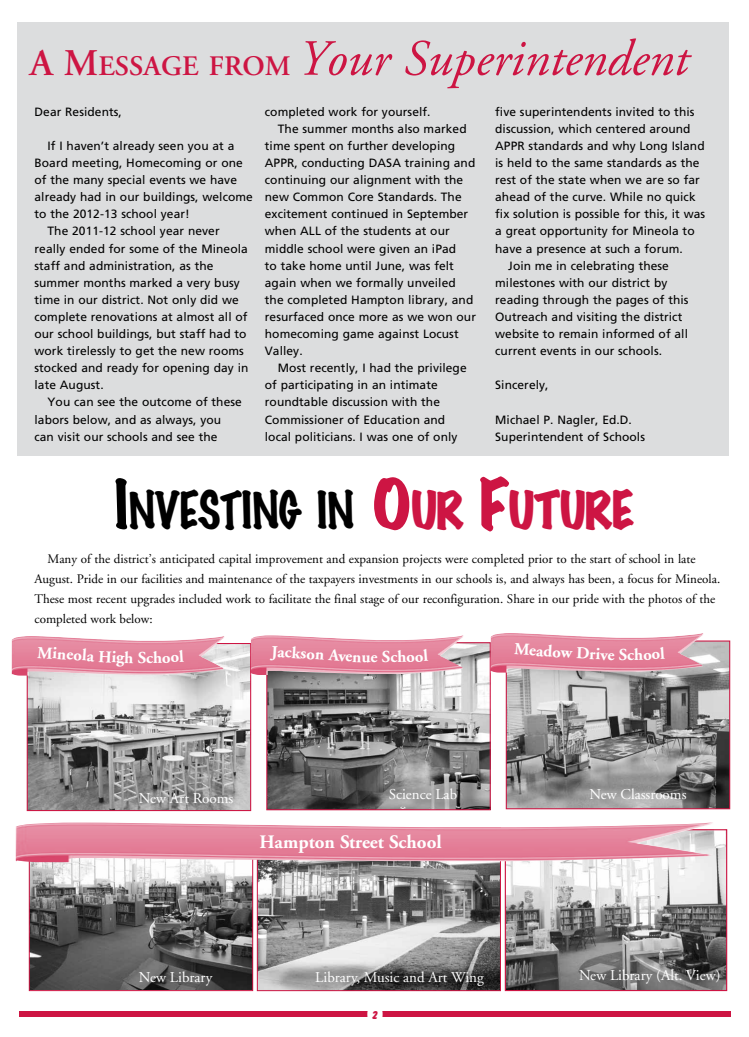
<style>
.page{position:relative;width:749px;height:1037px;background:#fff}
.page>*{position:absolute;margin:0;border:0;box-sizing:border-box;transform-origin:0 0}
.t1{font:italic 50.7px "Adobe Garamond";color:#cd1543}
.t2{font:100 46.5px "Marker Felt";letter-spacing:-.02em;color:#000}
.t3{font:700 19px "Adobe Garamond";color:#fff}
.t4{font:700 16.7px "Adobe Garamond";color:#fff}
.t5{font:15px "Adobe Garamond";color:#fff}
.t6{font:13px/20px "Adobe Garamond";color:#000}
.t7{font:12px/17.1px "Frutiger";letter-spacing:.005em;color:#000}
.t8{font:700 12px "Balloon D Extr";color:#cd1543}
.s1{font-weight:600;font-style:normal;font-size:37.6px}
.s2{font-weight:600;font-style:normal;font-size:28.2px}
.s3{font-size:62px}
.s4{font-weight:400;font-stretch:expanded;font-size:62px;color:#cd1543}
.s5{font-weight:400;font-stretch:expanded;color:#cd1543}
</style>
<div class="page">
<div style="left:19px;top:1011px;width:712px;height:5px;background:#cd1543"></div>
<div style="left:367px;top:1002px;width:16px;height:24px;background:#fff;border-radius:50%"></div>
<div style="left:17px;top:22px;width:711px;height:433px;background:#dcddde"></div>
<img style="left:29px;top:645px;width:220px;height:164px">
<div style="left:27px;top:643px;width:224px;height:168px;border:1px solid #cd1543"></div>
<img style="left:268px;top:644px;width:221px;height:164px">
<div style="left:266px;top:642px;width:225px;height:168px;border:1px solid #cd1543"></div>
<img style="left:508px;top:642px;width:220px;height:165px">
<div style="left:506px;top:640px;width:224px;height:169px;border:1px solid #cd1543"></div>
<img style="left:31px;top:862px;width:220px;height:127px">
<div style="left:29px;top:828px;width:224px;height:163px;border:1px solid #cd1543"></div>
<img style="left:507px;top:831px;width:218px;height:158px">
<div style="left:505px;top:829px;width:222px;height:162px;border:1px solid #cd1543"></div>
<img style="left:259px;top:862px;width:240px;height:127px">
<div style="left:257px;top:828px;width:244px;height:163px;border:1px solid #cd1543"></div>
<img style="left:16px;top:822px;width:697px;height:40px">
<img style="left:12px;top:636px;width:213px;height:39px">
<img style="left:251px;top:635px;width:213px;height:40px">
<img style="left:491px;top:633px;width:212px;height:39px">
<svg style="left:37px;top:646px;width:20px;height:13px"></svg>
<svg style="left:99px;top:650px;width:34px;height:17px"></svg>
<svg style="left:153px;top:650px;width:31px;height:13px"></svg>
<svg style="left:270px;top:645px;width:22px;height:15px"></svg>
<svg style="left:338px;top:654px;width:40px;height:8px"></svg>
<svg style="left:391px;top:649px;width:37px;height:13px"></svg>
<svg style="left:514px;top:643px;width:22px;height:13px"></svg>
<svg style="left:576px;top:647px;width:38px;height:13px"></svg>
<svg style="left:628px;top:646px;width:37px;height:14px"></svg>
<h1 class="t1" style="left:30px;top:32px;width:658px"><span class="s1">A M</span><span class="s2">ESSAGE FROM</span> Your Superintendent</h1>
<p class="t7" style="left:35px;top:103px;width:89px">Dear Residents,</p>
<p class="t7" style="left:48px;top:137px;width:188px">If I haven’t already seen you at a</p>
<p class="t7" style="left:35px;top:154px;width:210px">Board meeting, Homecoming or one</p>
<p class="t7" style="left:35px;top:171px;width:204px">of the many special events we have</p>
<p class="t7" style="left:35px;top:188px;width:220px">already had in our buildings, welcome</p>
<p class="t7" style="left:35px;top:205px;width:157px">to the 2012-13 school year!</p>
<p class="t7" style="left:48px;top:223px;width:174px">The 2011-12 school year never</p>
<p class="t7" style="left:35px;top:240px;width:215px">really ended for some of the Mineola</p>
<p class="t7" style="left:35px;top:257px;width:180px">staff and administration, as the</p>
<p class="t7" style="left:35px;top:274px;width:207px">summer months marked a very busy</p>
<p class="t7" style="left:35px;top:291px;width:206px">time in our district. Not only did we</p>
<p class="t7" style="left:35px;top:308px;width:214px">complete renovations at almost all of</p>
<p class="t7" style="left:35px;top:325px;width:214px">our school buildings, but staff had to</p>
<p class="t7" style="left:35px;top:342px;width:211px">work tirelessly to get the new rooms</p>
<p class="t7" style="left:35px;top:359px;width:215px">stocked and ready for opening day in</p>
<p class="t7" style="left:35px;top:376px;width:71px">late August.</p>
<p class="t7" style="left:48px;top:394px;width:196px">You can see the outcome of these</p>
<p class="t7" style="left:35px;top:411px;width:188px">labors below, and as always, you</p>
<p class="t7" style="left:35px;top:428px;width:185px">can visit our schools and see the</p>
<p class="t7" style="left:495px;top:103px;width:201px">five superintendents invited to this</p>
<p class="t7" style="left:495px;top:120px;width:197px">discussion, which centered around</p>
<p class="t7" style="left:495px;top:137px;width:211px">APPR standards and why Long Island</p>
<p class="t7" style="left:495px;top:154px;width:206px">is held to the same standards as the</p>
<p class="t7" style="left:495px;top:171px;width:206px">rest of the state when we are so far</p>
<p class="t7" style="left:495px;top:188px;width:202px">ahead of the curve. While no quick</p>
<p class="t7" style="left:495px;top:205px;width:211px">fix solution is possible for this, it was</p>
<p class="t7" style="left:495px;top:223px;width:201px">a great opportunity for Mineola to</p>
<p class="t7" style="left:495px;top:240px;width:189px">have a presence at such a forum.</p>
<p class="t7" style="left:508px;top:257px;width:162px">Join me in celebrating these</p>
<p class="t7" style="left:495px;top:274px;width:174px">milestones with our district by</p>
<p class="t7" style="left:495px;top:291px;width:195px">reading through the pages of this</p>
<p class="t7" style="left:495px;top:308px;width:189px">Outreach and visiting the district</p>
<p class="t7" style="left:495px;top:325px;width:194px">website to remain informed of all</p>
<p class="t7" style="left:495px;top:342px;width:168px">current events in our schools.</p>
<p class="t7" style="left:495px;top:376px;width:55px">Sincerely,</p>
<p class="t7" style="left:495px;top:411px;width:151px">Michael P. Nagler, Ed.D.<br>Superintendent of Schools</p>
<h2 class="t2" style="left:114px;top:488px;width:522px"><span class="s3">I</span>NVESTING IN <span class="s4">O</span><span class="s5">UR</span> <span class="s4">F</span><span class="s5">UTURE</span></h2>
<p class="t7" style="left:265px;top:103px;width:167px">completed work for yourself.</p>
<p class="t7" style="left:278px;top:120px;width:190px">The summer months also marked</p>
<p class="t7" style="left:265px;top:137px;width:192px">time spent on further developing</p>
<p class="t7" style="left:265px;top:154px;width:212px">APPR, conducting DASA training and</p>
<p class="t7" style="left:265px;top:171px;width:200px">continuing our alignment with the</p>
<p class="t7" style="left:265px;top:188px;width:198px">new Common Core Standards. The</p>
<p class="t7" style="left:265px;top:205px;width:205px">excitement continued in September</p>
<p class="t7" style="left:265px;top:223px;width:186px">when ALL of the students at our</p>
<p class="t7" style="left:265px;top:240px;width:193px">middle school were given an iPad</p>
<p class="t7" style="left:265px;top:257px;width:191px">to take home until June, was felt</p>
<p class="t7" style="left:265px;top:274px;width:192px">again when we formally unveiled</p>
<p class="t7" style="left:265px;top:291px;width:210px">the completed Hampton library, and</p>
<p class="t7" style="left:265px;top:308px;width:213px">resurfaced once more as we won our</p>
<p class="t7" style="left:265px;top:325px;width:195px">homecoming game against Locust</p>
<p class="t7" style="left:265px;top:342px;width:39px">Valley.</p>
<p class="t7" style="left:278px;top:359px;width:190px">Most recently, I had the privilege</p>
<p class="t7" style="left:265px;top:376px;width:174px">of participating in an intimate</p>
<p class="t7" style="left:265px;top:394px;width:177px">roundtable discussion with the</p>
<p class="t7" style="left:265px;top:411px;width:182px">Commissioner of Education and</p>
<p class="t7" style="left:265px;top:428px;width:194px">local politicians. I was one of only</p>
<p class="t6" style="left:35px;top:549px;width:687px;text-indent:13px">Many of the district’s anticipated capital improvement and expansion projects were completed prior to the start of school in late August. Pride in our facilities and maintenance of the taxpayers investments in our schools is, and always has been, a focus for Mineola.<br>These most recent upgrades included work to facilitate the final stage of our reconfiguration. Share in our pride with the photos of the completed work below:</p>
<h3 class="t4" style="left:58px;top:644px;width:38px;rotate:4deg">neola</h3>
<h3 class="t4" style="left:138px;top:648px;width:17px">Sc</h3>
<h3 class="t4" style="left:292px;top:643px;width:49px;rotate:4deg">kson A</h3>
<h3 class="t4" style="left:382px;top:648px;width:10px">S</h3>
<h3 class="t4" style="left:537px;top:641px;width:38px;rotate:4deg">adow</h3>
<h3 class="t4" style="left:619px;top:645px;width:10px">S</h3>
<p class="t5" style="left:139px;top:790px;width:96px">New Art Rooms</p>
<p class="t5" style="left:389px;top:786px;width:70px">Science Lab</p>
<p class="t5" style="left:589px;top:786px;width:98px">New Classrooms</p>
<h3 class="t3" style="left:259px;top:831px;width:184px">Hampton Street School</h3>
<p class="t5" style="left:139px;top:969px;width:75px">New Library</p>
<p class="t5" style="left:315px;top:969px;width:170px">Library, Music and Art Wing</p>
<p class="t5" style="left:579px;top:967px;width:143px">New Library (Alt. View)</p>
<p class="t8" style="left:372px;top:1008px;width:7px">2</p>
</div>
